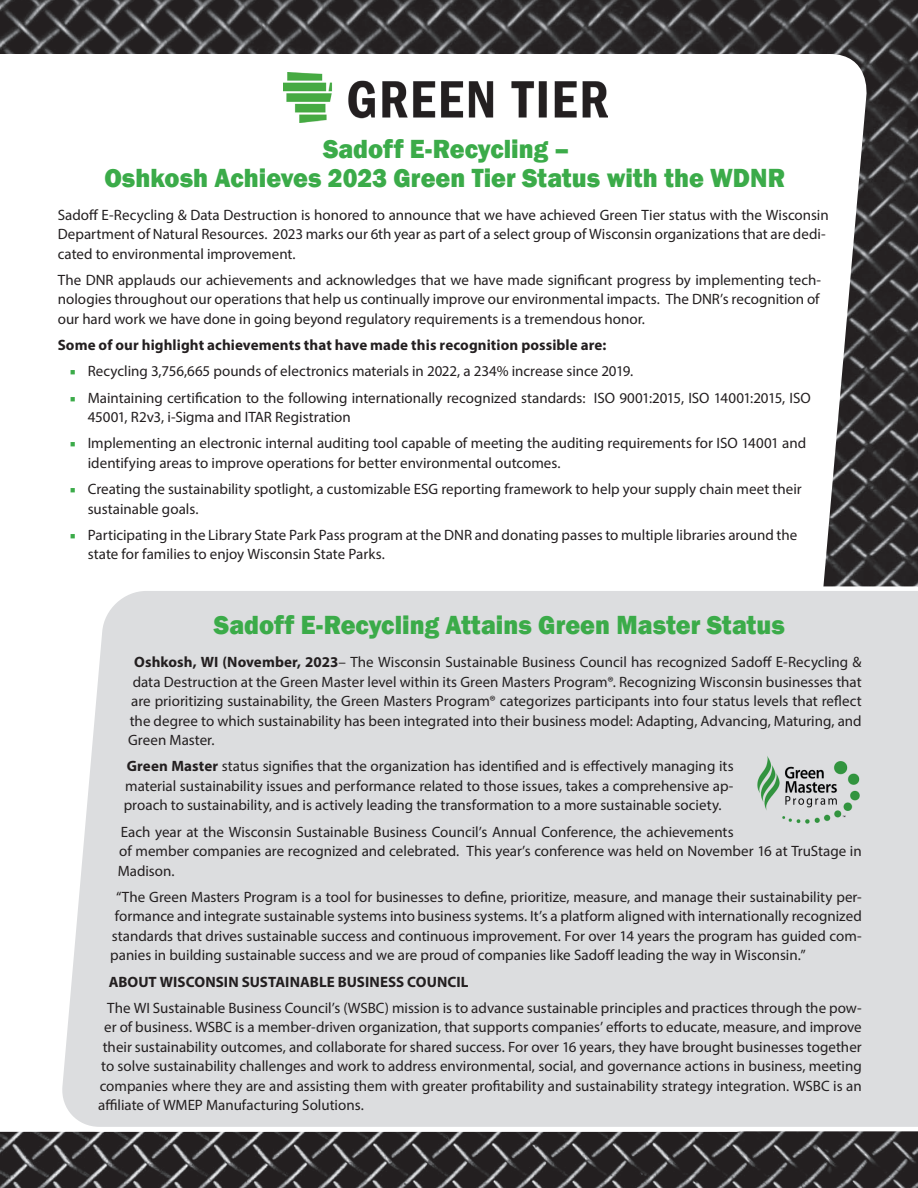
<style>
.page{position:relative;width:918px;height:1188px;background:#fff}
.page>*{position:absolute;margin:0;border:0;box-sizing:border-box;transform-origin:0 0}
.t1{font:800 27px/28.5px "Franklin Gothic";color:#3bab49;text-align:center;scale:.94 1}
.t2{font:15px/19.5px "Myriad Pro";color:#231f20}
.t3{font:700 15px "Myriad Pro";letter-spacing:.005em;color:#231f20}
.s1{font-family:"Minion Pro";font-weight:700;font-stretch:condensed;color:#3bab49}
.s2{font-weight:700}
</style>
<div class="page">
<img style="left:0;top:0;width:918px;height:1188px">
<div style="left:52px;top:584px;width:866px;height:550px;background:#dcdddf"></div>
<img style="left:754px;top:747px;width:108px;height:84px">
<img style="left:283px;top:72px;width:325px;height:51px">
<p class="t1" style="left:104px;top:135px;width:726px">Sadoff E-Recycling –<br>Oshkosh Achieves 2023 Green Tier Status with the WDNR</p>
<p class="t2" style="left:58px;top:205px;width:772px">Sadoff E-Recycling &amp; Data Destruction is honored to announce that we have achieved Green Tier status with the Wisconsin<br>Department of Natural Resources. 2023 marks our 6th year as part of a select group of Wisconsin organizations that are dedi&shy;cated to environmental improvement.</p>
<p class="t2" style="left:58px;top:270px;width:765px;text-align:justify">The DNR applauds our achievements and acknowledges that we have made significant progress by implementing tech&shy;nologies throughout our operations that help us continually improve our environmental impacts. The DNR’s recognition of our hard work we have done in going beyond regulatory requirements is a tremendous honor.</p>
<p class="t3" style="left:58px;top:335px;width:550px">Some of our highlight achievements that have made this recognition possible are:</p>
<p class="t2" style="left:70px;top:361px;width:565px"><span class="s1">■</span> Recycling 3,756,665 pounds of electronics materials in 2022, a 234% increase since 2019.</p>
<p class="t2" style="left:88px;top:388px;width:725px;text-indent:-18px"><span class="s1">■</span> Maintaining certification to the following internationally recognized standards: ISO 9001:2015, ISO 14001:2015, ISO<br>45001, R2v3, i-Sigma and ITAR Registration</p>
<p class="t2" style="left:88px;top:433px;width:720px;text-indent:-18px"><span class="s1">■</span> Implementing an electronic internal auditing tool capable of meeting the auditing requirements for ISO 14001 and identifying areas to improve operations for better environmental outcomes.</p>
<p class="t2" style="left:88px;top:479px;width:715px;text-indent:-18px"><span class="s1">■</span> Creating the sustainability spotlight, a customizable ESG reporting framework to help your supply chain meet their sustainable goals.</p>
<p class="t2" style="left:88px;top:525px;width:711px;text-indent:-18px"><span class="s1">■</span> Participating in the Library State Park Pass program at the DNR and donating passes to multiple libraries around the state for families to enjoy Wisconsin State Parks.</p>
<p class="t1" style="left:214px;top:611px;width:609px">Sadoff E-Recycling Attains Green Master Status</p>
<p class="t2" style="left:134px;top:652px;width:729px"><span class="s2">Oshkosh, WI (November, 2023</span>– The Wisconsin Sustainable Business Council has recognized Sadoff E-Recycling &amp;</p>
<p class="t2" style="left:133px;top:672px;width:730px">data Destruction at the Green Master level within its Green Masters Program®. Recognizing Wisconsin businesses that</p>
<p class="t2" style="left:131px;top:691px;width:732px">are prioritizing sustainability, the Green Masters Program® categorizes participants into four status levels that reflect</p>
<p class="t2" style="left:130px;top:711px;width:734px">the degree to which sustainability has been integrated into their business model: Adapting, Advancing, Maturing, and</p>
<p class="t2" style="left:128px;top:730px;width:88px">Green Master.</p>
<p class="t2" style="left:124px;top:756px;width:611px;text-align:justify"><span class="s2">Green Master</span> status signifies that the organization has identified and is effectively managing its material sustainability issues and performance related to those issues, takes a comprehensive ap&shy;proach to sustainability, and is actively leading the transformation to a more sustainable society.</p>
<p class="t2" style="left:118px;top:822px;width:746px">Each year at the Wisconsin Sustainable Business Council’s Annual Conference, the achievements<br>of member companies are recognized and celebrated. This year’s conference was held on November 16 at TruStage in<br>Madison.</p>
<p class="t2" style="left:116px;top:887px;width:747px">“The Green Masters Program is a tool for businesses to define, prioritize, measure, and manage their sustainability per-</p>
<p class="t2" style="left:115px;top:906px;width:749px">formance and integrate sustainable systems into business systems. It’s a platform aligned with internationally recognized</p>
<p class="t2" style="left:112px;top:926px;width:752px">standards that drives sustainable success and continuous improvement. For over 14 years the program has guided com-</p>
<p class="t2" style="left:110px;top:945px;width:697px">panies in building sustainable success and we are proud of companies like Sadoff leading the way in Wisconsin.”</p>
<p class="t3" style="left:109px;top:972px;width:361px">ABOUT WISCONSIN SUSTAINABLE BUSINESS COUNCIL</p>
<p class="t2" style="left:107px;top:998px;width:756px">The WI Sustainable Business Council’s (WSBC) mission is to advance sustainable principles and practices through the pow-</p>
<p class="t2" style="left:104px;top:1017px;width:759px">er of business. WSBC is a member-driven organization, that supports companies’ efforts to educate, measure, and improve</p>
<p class="t2" style="left:103px;top:1037px;width:761px">their sustainability outcomes, and collaborate for shared success. For over 16 years, they have brought businesses together</p>
<p class="t2" style="left:101px;top:1056px;width:762px">to solve sustainability challenges and work to address environmental, social, and governance actions in business, meeting</p>
<p class="t2" style="left:100px;top:1076px;width:764px">companies where they are and assisting them with greater profitability and sustainability strategy integration. WSBC is an</p>
<p class="t2" style="left:98px;top:1095px;width:267px">affiliate of WMEP Manufacturing Solutions.</p>
</div>
